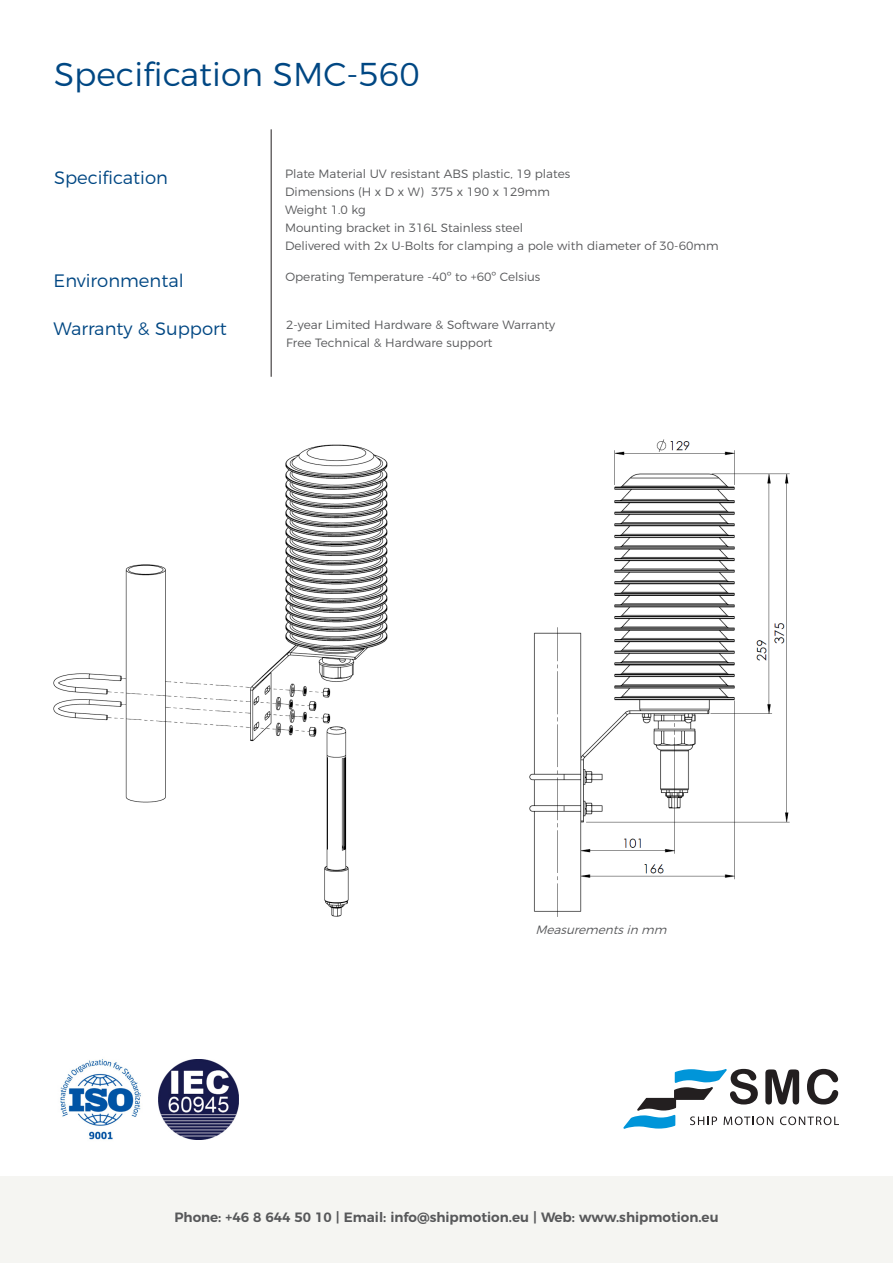
<style>
.page{position:relative;width:893px;height:1263px;background:#fff}
.page>*{position:absolute;margin:0;border:0;box-sizing:border-box;transform-origin:0 0}
.t1{font:300 33px "Montserrat";color:#004783}
.t2{font:300 18px "Montserrat";color:#004783}
.t3{font:600 13.5px "Montserrat";color:#57585a}
.t4{font:300 12px "Montserrat";color:#57585a}
.t5{font:italic 300 12px "Montserrat";color:#57585a}
</style>
<div class="page">
<hr style="left:271px;top:129px;width:1px;height:248px;background:#231f20">
<img style="left:60px;top:1059px;width:81px;height:81px">
<img style="left:158px;top:1059px;width:81px;height:81px">
<div style="left:0;top:1176px;width:893px;height:87px;background:#f5f5f2"></div>
<svg style="left:623px;top:1069px;width:216px;height:60px"></svg>
<img style="left:53px;top:444px;width:335px;height:473px">
<img style="left:529px;top:439px;width:261px;height:478px">
<p class="t1" style="left:54px;top:48px;width:367px">Specification SMC-560</p>
<p class="t2" style="left:54px;top:163px;width:116px">Specification</p>
<p class="t2" style="left:54px;top:267px;width:132px">Environmental</p>
<p class="t2" style="left:54px;top:314px;width:175px">Warranty &amp; Support</p>
<p class="t4" style="left:285px;top:164px;width:287px">Plate Material UV resistant ABS plastic, 19 plates</p>
<p class="t4" style="left:285px;top:182px;width:266px">Dimensions (H x D x W) 375 x 190 x 129mm</p>
<p class="t4" style="left:285px;top:200px;width:82px">Weight 1.0 kg</p>
<p class="t4" style="left:285px;top:218px;width:239px">Mounting bracket in 316L Stainless steel</p>
<p class="t4" style="left:285px;top:236px;width:435px">Delivered with 2x U-Bolts for clamping a pole with diameter of 30-60mm</p>
<p class="t4" style="left:285px;top:268px;width:256px">Operating Temperature -40º to +60º Celsius</p>
<p class="t4" style="left:286px;top:315px;width:271px">2-year Limited Hardware &amp; Software Warranty</p>
<p class="t4" style="left:286px;top:333px;width:208px">Free Technical &amp; Hardware support</p>
<p class="t5" style="left:536px;top:921px;width:137px">Measurementsinmm</p>
<p class="t3" style="left:174px;top:1207px;width:546px">Phone: +46 8 644 50 10 | Email: info@shipmotion.eu | Web: www.shipmotion.eu</p>
</div>
